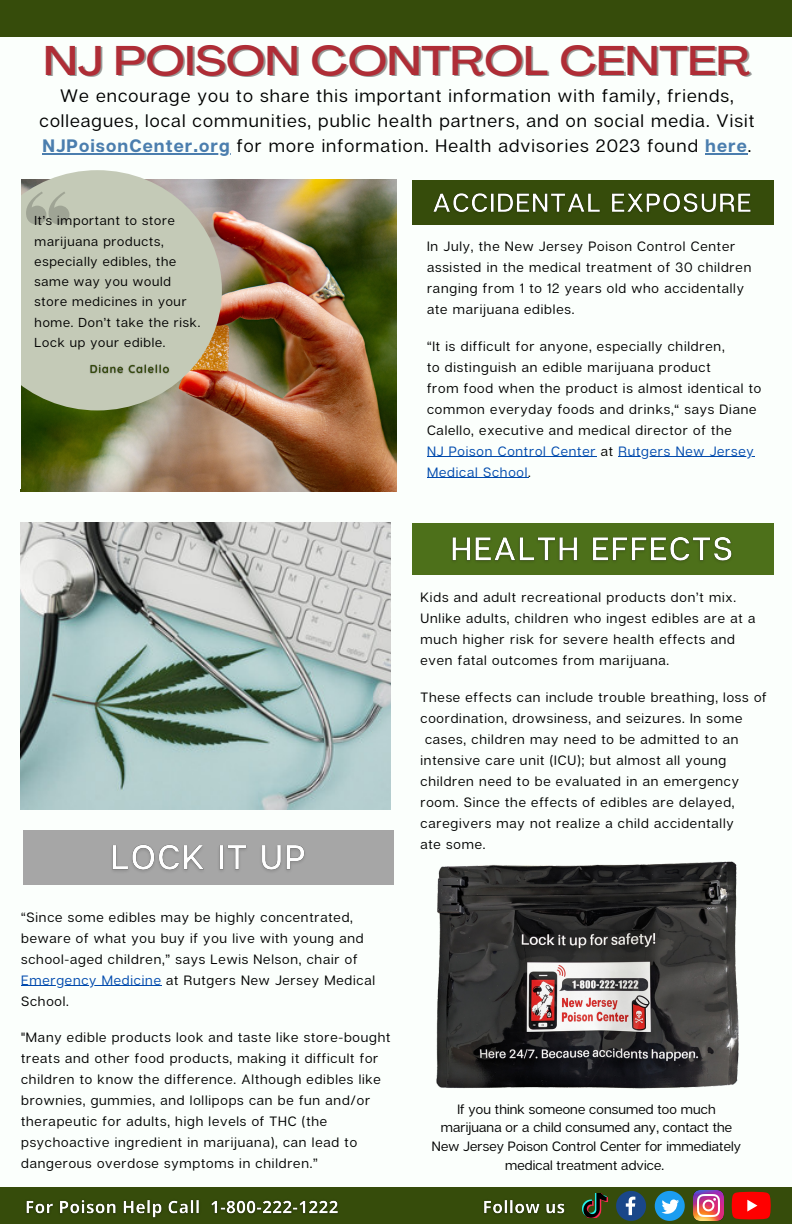
<style>
.page{position:relative;width:792px;height:1224px;background:#fff}
.page>*{position:absolute;margin:0;border:0;box-sizing:border-box;transform-origin:0 0}
.t1{font:500 expanded 41px "Agrandir";letter-spacing:.01em;color:#af2d36}
.t2{font:18px/24.8px "Articulat CF";letter-spacing:.06em;color:#000;text-align:center}
.t3{font:13.5px/21px "Articulat CF";letter-spacing:.06em;color:#000}
.t4{font:13.5px/18.8px "Articulat CF";letter-spacing:.01em;color:#000;text-align:center}
.t5{font:13.5px/21px "Articulat CF";letter-spacing:.06em;color:#004aad}
.t6{font:13px/20.2px "Articulat CF";letter-spacing:.06em;color:#000}
.s1{font-weight:700;color:#4b7eae}
.s2{color:#000}
.s3{color:#004aad}
</style>
<div class="page">
<div style="left:0;top:14px;width:792px;height:1196px;background:#fbfffc"></div>
<div style="left:0;top:1188px;width:792px;height:36px;background:#364c0b"></div>
<div style="left:0;top:0;width:792px;height:37px;background:#364c0b"></div>
<img style="left:21px;top:180px;width:375px;height:311px">
<img style="left:436px;top:861px;width:303px;height:228px">
<img style="left:21px;top:523px;width:369px;height:286px">
<div style="left:23px;top:830px;width:371px;height:54px;background:#a6a6a6"></div>
<img style="left:112px;top:844px;width:193px;height:28px">
<div style="left:412px;top:180px;width:361px;height:45px;background:#364c0b"></div>
<img style="left:433px;top:193px;width:318px;height:19px">
<svg style="left:21px;top:170px;width:201px;height:240px;background:#c0c0ac"></svg>
<svg style="left:26px;top:191px;width:44px;height:33px"></svg>
<img style="left:86px;top:359px;width:88px;height:21px">
<div style="left:412px;top:523px;width:361px;height:52px;background:#4d701a"></div>
<img style="left:452px;top:537px;width:280px;height:25px">
<hr style="left:427px;top:456px;width:169px;height:1px;background:#004aad">
<hr style="left:619px;top:456px;width:136px;height:1px;background:#004aad">
<hr style="left:427px;top:477px;width:101px;height:1px;background:#004aad">
<img style="left:26px;top:1200px;width:539px;height:14px">
<hr style="left:43px;top:153px;width:188px;height:2px;background:#4b7eae">
<hr style="left:705px;top:153px;width:43px;height:2px;background:#4b7eae">
<hr style="left:21px;top:985px;width:141px;height:1px;background:#004aad">
<img style="left:693px;top:1191px;width:30px;height:30px">
<svg style="left:616px;top:1191px;width:30px;height:30px"></svg>
<svg style="left:655px;top:1191px;width:30px;height:30px"></svg>
<svg style="left:732px;top:1192px;width:39px;height:27px"></svg>
<img style="left:583px;top:1193px;width:25px;height:25px">
<img style="left:26px;top:1211px;width:335px;height:7px">
<p class="t1" style="left:44px;top:44px;width:708px">NJ POISON CONTROL CENTER</p>
<p class="t2" style="left:40px;top:83px;width:716px">We encourage you to share this important information with family, friends, colleagues, local communities, public health partners, and on social media. Visit<br><span class="s1">NJPoisonCenter.org</span> for more information. Health advisories 2023 found <span class="s1">here</span>.</p>
<p class="t6" style="left:35px;top:210px;width:167px">It’s important to store marijuana products, especially edibles, the same way you would store medicines in your home. Don’t take the risk.<br>Lock up your edible.</p>
<p class="t3" style="left:427px;top:235px;width:326px">In July, the New Jersey Poison Control Center assisted in the medical treatment of 30 children ranging from 1 to 12 years old who accidentally ate marijuana edibles.</p>
<p class="t3" style="left:427px;top:335px;width:299px">“It is difficult for anyone, especially children,</p>
<p class="t3" style="left:427px;top:356px;width:285px">to distinguish an edible marijuana product</p>
<p class="t3" style="left:427px;top:377px;width:336px">from food when the product is almost identical to common everyday foods and drinks,“ says Diane<br>Calello, executive and medical director of the</p>
<p class="t5" style="left:427px;top:440px;width:328px">NJ Poison Control Center <span class="s2">at</span> Rutgers New Jersey<br>Medical School<span class="s2">.</span></p>
<p class="t3" style="left:21px;top:906px;width:356px">“Since some edibles may be highly concentrated, beware of what you buy if you live with young and school-aged children,” says Lewis Nelson, chair of <span class="s3">Emergency Medicine</span> at Rutgers New Jersey Medical School.</p>
<p class="t3" style="left:21px;top:1027px;width:371px">"Many edible products look and taste like store-bought treats and other food products, making it difficult for children to know the difference. Although edibles like brownies, gummies, and lollipops can be fun and/or therapeutic for adults, high levels of THC (the psychoactive ingredient in marijuana), can lead to dangerous overdose symptoms in children.”</p>
<p class="t3" style="left:421px;top:586px;width:336px">Kids and adult recreational products don’t mix.<br>Unlike adults, children who ingest edibles are at a</p>
<p class="t3" style="left:421px;top:628px;width:316px">much higher risk for severe health effects and even fatal outcomes from marijuana.</p>
<p class="t3" style="left:421px;top:686px;width:348px">These effects can include trouble breathing, loss of</p>
<p class="t3" style="left:421px;top:707px;width:323px">coordination, drowsiness, and seizures. In some</p>
<p class="t3" style="left:425px;top:728px;width:315px">cases, children may need to be admitted to an</p>
<p class="t3" style="left:421px;top:749px;width:307px">intensive care unit (ICU); but almost all young</p>
<p class="t3" style="left:421px;top:770px;width:320px">children need to be evaluated in an emergency</p>
<p class="t3" style="left:421px;top:791px;width:316px">room. Since the effects of edibles are delayed,</p>
<p class="t3" style="left:421px;top:812px;width:315px">caregivers may not realize a child accidentally</p>
<p class="t3" style="left:421px;top:833px;width:66px">ate some.</p>
<p class="t4" style="left:432px;top:1099px;width:311px">If you think someone consumed too much marijuana or a child consumed any, contact the New Jersey Poison Control Center for immediately medical treatment advice.</p>
</div>
